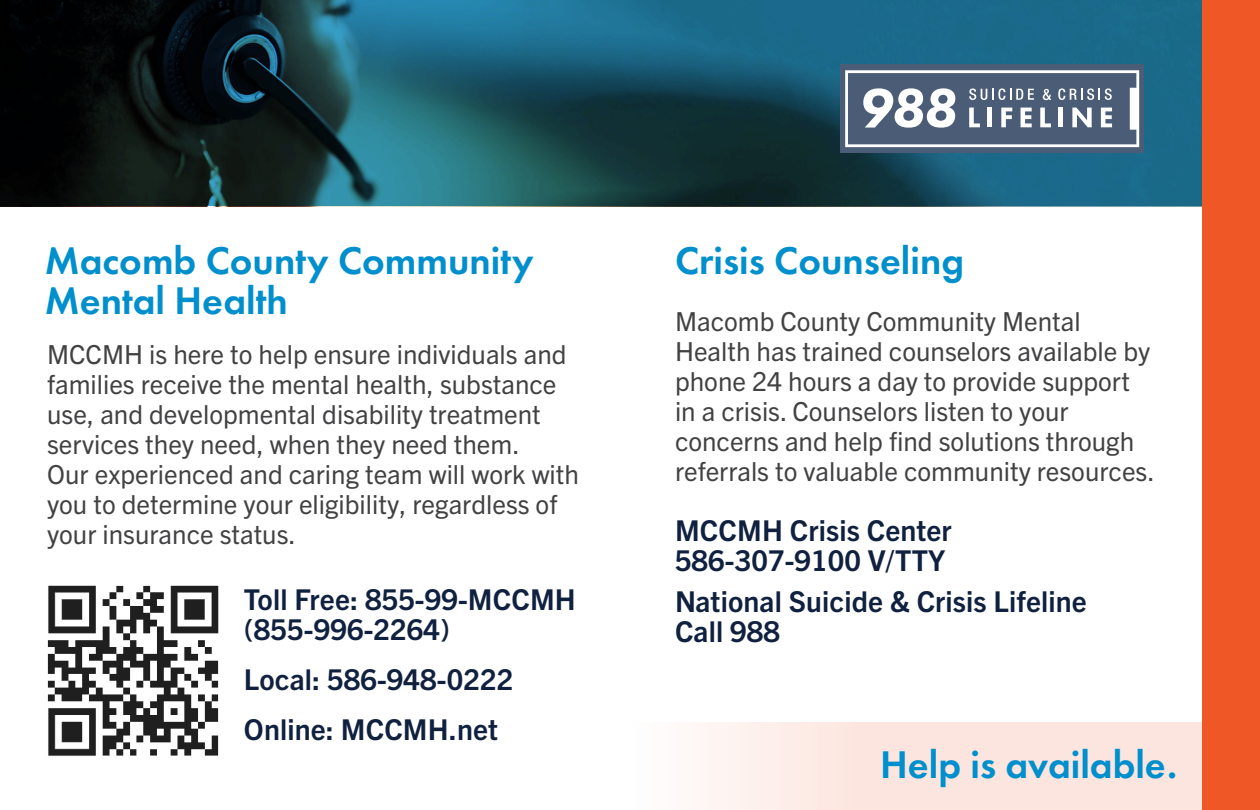
<style>
.page{position:relative;width:1260px;height:810px;background:#fff}
.page>*{position:absolute;margin:0;border:0;box-sizing:border-box;transform-origin:0 0}
.t1{font:600 40px/40px "Futura PT";color:#008fcd}
.t2{font:700 28.75px/30px "Trade Gothic Next LT Pro";letter-spacing:.005em;color:#10203f}
.t3{font:26.25px/30px "Trade Gothic Next LT Pro";color:#424244}
</style>
<div class="page">
<img style="left:0;top:0;width:1202px;height:207px">
<div style="left:1202px;top:0;width:58px;height:810px;background:#f05727"></div>
<img style="left:47px;top:585px;width:172px;height:171px">
<svg style="left:699px;top:722px;width:503px;height:88px;background:#fce7e1"></svg>
<div style="left:840px;top:64px;width:304px;height:89px;background:#4b5c77"></div>
<svg style="left:845px;top:70px;width:294px;height:77px"></svg>
<p class="t1" style="left:45px;top:241px;width:490px">Macomb County Community<br>Mental Health</p>
<p class="t3" style="left:47px;top:338px;width:533px">MCCMH is here to help ensure individuals and families receive the mental health, substance use, and developmental disability treatment services they need, when they need them.<br>Our experienced and caring team will work with you to determine your eligibility, regardless of your insurance status.</p>
<p class="t2" style="left:244px;top:583px;width:333px">Toll Free: 855-99-MCCMH</p>
<p class="t2" style="left:244px;top:613px;width:207px">(855-996-2264)</p>
<p class="t2" style="left:244px;top:663px;width:271px">Local: 586-948-0222</p>
<p class="t2" style="left:244px;top:713px;width:256px">Online: MCCMH.net</p>
<p class="t1" style="left:675px;top:241px;width:291px">Crisis Counseling</p>
<p class="t3" style="left:675px;top:304px;width:481px">Macomb County Community Mental Health has trained counselors available by phone 24 hours a day to provide support in a crisis. Counselors listen to your concerns and help find solutions through referrals to valuable community resources.</p>
<p class="t2" style="left:675px;top:513px;width:278px">MCCMH Crisis Center</p>
<p class="t2" style="left:675px;top:543px;width:272px">586-307-9100 V/TTY</p>
<p class="t2" style="left:675px;top:584px;width:413px">National Suicide &amp; Crisis Lifeline<br>Call 988</p>
<p class="t1" style="left:880px;top:744px;width:298px">Help is available.</p>
</div>
